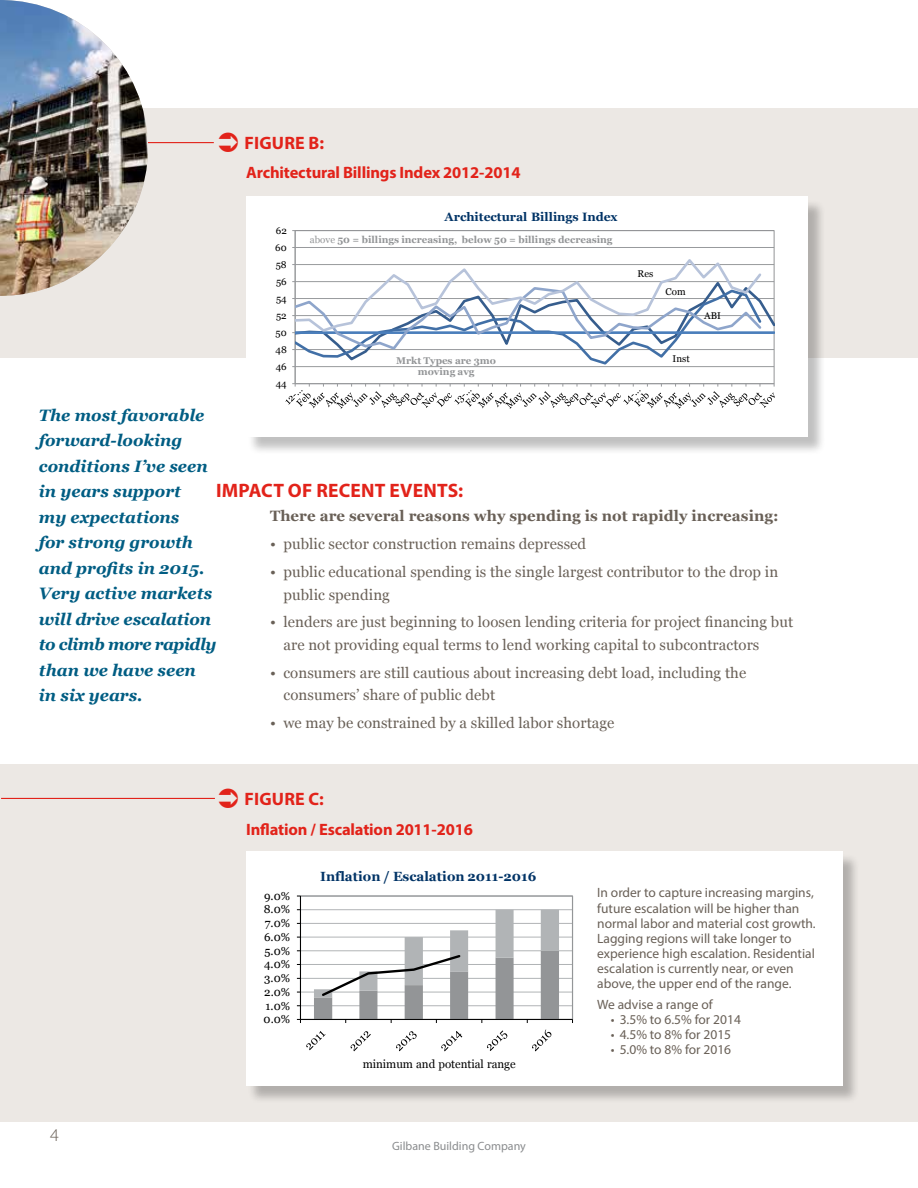
<style>
.page{position:relative;width:918px;height:1188px;background:#fff}
.page>*{position:absolute;margin:0;border:0;box-sizing:border-box;transform-origin:0 0}
.t1{font:700 19.5px "Myriad Pro";letter-spacing:.01em;color:#e2231a}
.t2{font:700 18px "Myriad Pro";letter-spacing:.01em;color:#e2231a}
.t3{font:300 18px "Myriad Pro";color:#696057}
.t4{font:italic 700 16.5px/25.5px "Georgia";color:#005d83}
.t5{font:700 16.5px "Myriad Pro";letter-spacing:-.01em;color:#e2231a}
.t6{font:15px/22.5px "Georgia";letter-spacing:.005em;color:#696057}
.t7{font:700 15px "Georgia";letter-spacing:.005em;color:#696057}
.t8{font:13.5px/15px "Myriad Pro";color:#696057}
.t9{font:700 13.35px "Georgia";color:#036}
.t10{font:700 12.15px "Georgia";color:#036}
.t11{font:12px "Myriad Pro";color:#8a8c8e}
.t12{font:11.55px "Georgia";color:#000}
.t13{font:700 9.75px/11.1px "Georgia";color:#939597;text-align:center}
.t14{font:9.75px "Georgia";color:#000}
.s1{font-weight:400}
</style>
<div class="page">
<div style="left:0;top:764px;width:918px;height:358px;background:#ece8e4"></div>
<div style="left:248px;top:853px;width:612px;height:252px;background:#000;opacity:.25"></div>
<div style="left:246px;top:851px;width:596px;height:234px;background:#fff"></div>
<div style="left:0;top:108px;width:918px;height:250px;background:#ece8e4"></div>
<div style="left:248px;top:199px;width:578px;height:256px;background:#000;opacity:.25"></div>
<div style="left:246px;top:196px;width:562px;height:240px;background:#fff"></div>
<hr style="left:0;top:142px;width:214px;height:1px;background:#e2231a">
<img style="left:0;top:0;width:148px;height:296px">
<hr style="left:295px;top:247px;width:479px;height:1px;background:#989a9d">
<div style="left:295px;top:230px;width:480px;height:154px;border:1px solid #939597"></div>
<hr style="left:295px;top:231px;width:1px;height:153px;background:#989a9d">
<svg style="left:292px;top:256px;width:483px;height:111px"></svg>
<svg style="left:285px;top:383px;width:490px;height:26px"></svg>
<hr style="left:300px;top:1006px;width:273px;height:1px;background:#b1b4b6">
<hr style="left:300px;top:992px;width:273px;height:1px;background:#b1b4b6">
<hr style="left:300px;top:978px;width:273px;height:1px;background:#b1b4b6">
<hr style="left:300px;top:964px;width:273px;height:1px;background:#b1b4b6">
<hr style="left:300px;top:951px;width:273px;height:1px;background:#b1b4b6">
<hr style="left:300px;top:937px;width:273px;height:1px;background:#b1b4b6">
<hr style="left:300px;top:923px;width:273px;height:1px;background:#b1b4b6">
<hr style="left:300px;top:909px;width:273px;height:1px;background:#b1b4b6">
<div style="left:300px;top:895px;width:273px;height:125px;border:1px solid #949698"></div>
<hr style="left:300px;top:896px;width:1px;height:123px;background:#000">
<hr style="left:300px;top:1019px;width:273px;height:1px;background:#000">
<svg style="left:314px;top:910px;width:245px;height:113px"></svg>
<svg style="left:306px;top:1031px;width:20px;height:19px"></svg>
<svg style="left:351px;top:1031px;width:20px;height:20px"></svg>
<svg style="left:396px;top:1031px;width:21px;height:20px"></svg>
<svg style="left:441px;top:1031px;width:21px;height:20px"></svg>
<svg style="left:487px;top:1030px;width:20px;height:21px"></svg>
<svg style="left:532px;top:1030px;width:19px;height:21px"></svg>
<hr style="left:1px;top:798px;width:214px;height:1px;background:#e2231a">
<p class="t2" style="left:245px;top:131px;width:81px">FIGURE B:</p>
<p class="t5" style="left:246px;top:162px;width:276px">Architectural Billings Index 2012-2014</p>
<p class="t14" style="left:276px;top:224px;width:12px">62</p>
<p class="t14" style="left:275px;top:241px;width:13px">60</p>
<p class="t14" style="left:276px;top:258px;width:12px">58</p>
<p class="t14" style="left:276px;top:275px;width:12px">56</p>
<p class="t14" style="left:276px;top:292px;width:12px">54</p>
<p class="t14" style="left:276px;top:309px;width:12px">52</p>
<p class="t14" style="left:276px;top:326px;width:13px">50</p>
<p class="t14" style="left:275px;top:343px;width:13px">48</p>
<p class="t14" style="left:276px;top:360px;width:13px">46</p>
<p class="t14" style="left:276px;top:377px;width:13px">44</p>
<p class="t10" style="left:445px;top:209px;width:175px">Architectural Billings Index</p>
<p class="t13" style="left:310px;top:234px;width:304px"><span class="s1">above</span> 50 = billings increasing, below 50 = billings decreasing</p>
<p class="t14" style="left:638px;top:268px;width:17px">Res</p>
<p class="t14" style="left:666px;top:286px;width:22px">Com</p>
<p class="t14" style="left:704px;top:310px;width:18px">ABI</p>
<p class="t13" style="left:396px;top:355px;width:102px">Mrkt Types are 3mo moving avg</p>
<p class="t14" style="left:673px;top:353px;width:19px">Inst</p>
<p class="t4" style="left:39px;top:402px;width:179px">The most favorable forward-looking conditions I’ve seen in years support<br>my expectations<br>for strong growth and profits in 2015.<br>Very active markets will drive escalation to climb more rapidly than we have seen in six years.</p>
<h1 class="t1" style="left:216px;top:478px;width:249px">IMPACT OF RECENT EVENTS:</h1>
<p class="t7" style="left:270px;top:506px;width:510px">There are several reasons why spending is not rapidly increasing:</p>
<p class="t6" style="left:270px;top:533px;width:318px">• public sector construction remains depressed</p>
<p class="t6" style="left:284px;top:561px;width:496px;text-indent:-14px">• public educational spending is the single largest contributor to the drop in public spending</p>
<p class="t6" style="left:284px;top:611px;width:511px;text-indent:-14px">• lenders are just beginning to loosen lending criteria for project financing but are not providing equal terms to lend working capital to subcontractors</p>
<p class="t6" style="left:284px;top:662px;width:464px;text-indent:-14px">• consumers are still cautious about increasing debt load, including the consumers’ share of public debt</p>
<p class="t6" style="left:270px;top:712px;width:346px">• we may be constrained by a skilled labor shortage</p>
<p class="t2" style="left:245px;top:788px;width:81px">FIGURE C:</p>
<p class="t5" style="left:246px;top:819px;width:228px">Inflation / Escalation 2011-2016</p>
<p class="t3" style="left:50px;top:1124px;width:10px">4</p>
<p class="t12" style="left:264px;top:889px;width:28px">9.0%</p>
<p class="t12" style="left:264px;top:902px;width:28px">8.0%</p>
<p class="t12" style="left:265px;top:916px;width:27px">7.0%</p>
<p class="t12" style="left:264px;top:930px;width:28px">6.0%</p>
<p class="t12" style="left:264px;top:944px;width:27px">5.0%</p>
<p class="t12" style="left:264px;top:957px;width:28px">4.0%</p>
<p class="t12" style="left:264px;top:971px;width:28px">3.0%</p>
<p class="t12" style="left:264px;top:985px;width:28px">2.0%</p>
<p class="t12" style="left:266px;top:999px;width:26px">1.0%</p>
<p class="t12" style="left:264px;top:1012px;width:28px">0.0%</p>
<p class="t9" style="left:320px;top:868px;width:218px">Inflation / Escalation 2011-2016</p>
<p class="t12" style="left:363px;top:1057px;width:155px">minimum and potential range</p>
<p class="t11" style="left:392px;top:1138px;width:135px">Gilbane Building Company</p>
<p class="t8" style="left:597px;top:884px;width:218px;line-height:16.5px">In order to capture increasing margins, future escalation will be higher than</p>
<p class="t8" style="left:597px;top:916px;width:220px">normal labor and material cost growth.<br>Lagging regions will take longer to experience high escalation. Residential escalation is currently near, or even above, the upper end of the range.</p>
<p class="t8" style="left:597px;top:997px;width:117px">We advise a range of</p>
<p class="t8" style="left:611px;top:1012px;width:132px">• 3.5% to 6.5% for 2014</p>
<p class="t8" style="left:611px;top:1027px;width:122px">• 4.5% to 8% for 2015</p>
<p class="t8" style="left:611px;top:1042px;width:122px">• 5.0% to 8% for 2016</p>
</div>
